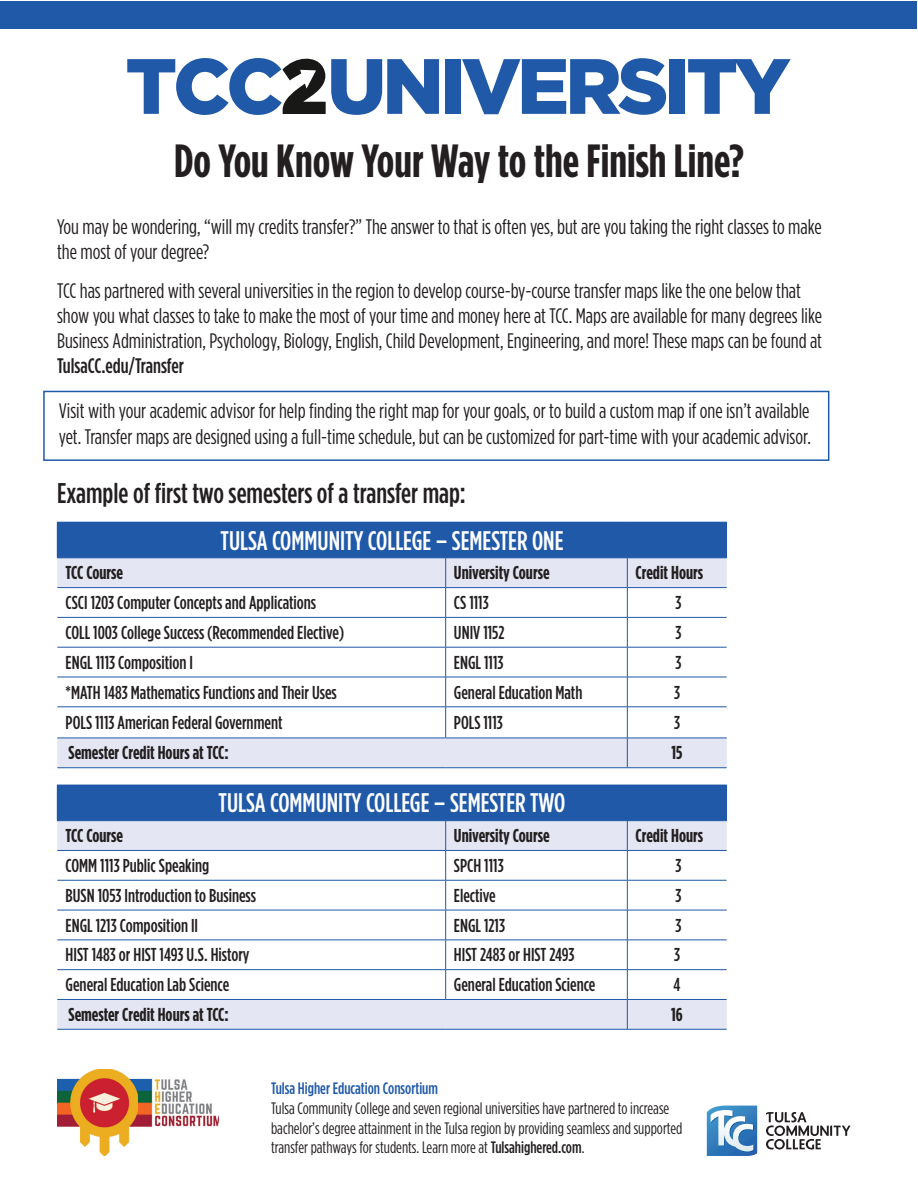
<style>
.page{position:relative;width:918px;height:1188px;background:#fff}
.page>*{position:absolute;margin:0;border:0;box-sizing:border-box;transform-origin:0 0}
.t1{font:700 46.5px "Gotham Condensed";color:#231f20}
.t2{font:500 28.5px "Gotham Condensed";color:#231f20}
.t3{font:500 26.85px "Gotham Condensed";color:#fff}
.t4{font:21px/25.2px "Gotham Condensed";color:#231f20}
.t5{font:500 18.75px "Gotham Condensed";color:#231f20}
.t6{font:700 18.75px "Gotham Condensed";color:#231f20}
.t7{font:16.5px/19.8px "Gotham Condensed";color:#231f20}
.s1{font-weight:500}
.s2{font-weight:500;color:#2059a8}
</style>
<div class="page">
<div style="left:57px;top:522px;width:670px;height:36px;background:#2059a8"></div>
<svg style="left:57px;top:559px;width:670px;height:208px"></svg>
<hr style="left:446px;top:558px;width:181px;height:1px;background:#2059a8">
<hr style="left:446px;top:587px;width:181px;height:1px;background:#2059a8">
<hr style="left:446px;top:617px;width:181px;height:1px;background:#2059a8">
<hr style="left:446px;top:647px;width:181px;height:1px;background:#2059a8">
<hr style="left:446px;top:677px;width:181px;height:1px;background:#2059a8">
<hr style="left:446px;top:707px;width:181px;height:1px;background:#2059a8">
<hr style="left:57px;top:558px;width:389px;height:1px;background:#2059a8">
<hr style="left:57px;top:587px;width:389px;height:1px;background:#2059a8">
<hr style="left:57px;top:617px;width:389px;height:1px;background:#2059a8">
<svg style="left:445px;top:558px;width:1px;height:89px"></svg>
<hr style="left:57px;top:647px;width:389px;height:1px;background:#2059a8">
<hr style="left:445px;top:647px;width:1px;height:30px;background:#2059a8">
<hr style="left:57px;top:677px;width:389px;height:1px;background:#2059a8">
<hr style="left:445px;top:677px;width:1px;height:30px;background:#2059a8">
<hr style="left:57px;top:707px;width:389px;height:1px;background:#2059a8">
<hr style="left:445px;top:707px;width:1px;height:31px;background:#2059a8">
<hr style="left:57px;top:738px;width:389px;height:1px;background:#2059a8">
<hr style="left:446px;top:738px;width:181px;height:1px;background:#2059a8">
<hr style="left:57px;top:767px;width:389px;height:1px;background:#2059a8">
<hr style="left:446px;top:767px;width:181px;height:1px;background:#2059a8">
<hr style="left:627px;top:558px;width:100px;height:1px;background:#2059a8">
<hr style="left:627px;top:587px;width:100px;height:1px;background:#2059a8">
<hr style="left:627px;top:617px;width:100px;height:1px;background:#2059a8">
<hr style="left:627px;top:647px;width:100px;height:1px;background:#2059a8">
<hr style="left:627px;top:677px;width:100px;height:1px;background:#2059a8">
<hr style="left:627px;top:707px;width:100px;height:1px;background:#2059a8">
<hr style="left:627px;top:738px;width:100px;height:1px;background:#2059a8">
<hr style="left:627px;top:767px;width:100px;height:1px;background:#2059a8">
<svg style="left:627px;top:558px;width:1px;height:89px"></svg>
<hr style="left:627px;top:647px;width:1px;height:30px;background:#2059a8">
<hr style="left:627px;top:677px;width:1px;height:30px;background:#2059a8">
<hr style="left:627px;top:707px;width:1px;height:31px;background:#2059a8">
<svg style="left:627px;top:738px;width:1px;height:29px"></svg>
<div style="left:57px;top:785px;width:670px;height:36px;background:#2059a8"></div>
<svg style="left:57px;top:821px;width:670px;height:208px"></svg>
<hr style="left:446px;top:850px;width:181px;height:1px;background:#2059a8">
<hr style="left:446px;top:880px;width:181px;height:1px;background:#2059a8">
<hr style="left:446px;top:910px;width:181px;height:1px;background:#2059a8">
<hr style="left:446px;top:940px;width:181px;height:1px;background:#2059a8">
<hr style="left:446px;top:969px;width:181px;height:1px;background:#2059a8">
<hr style="left:57px;top:850px;width:389px;height:1px;background:#2059a8">
<hr style="left:57px;top:880px;width:389px;height:1px;background:#2059a8">
<svg style="left:445px;top:821px;width:1px;height:89px"></svg>
<hr style="left:57px;top:910px;width:389px;height:1px;background:#2059a8">
<hr style="left:445px;top:910px;width:1px;height:30px;background:#2059a8">
<hr style="left:57px;top:940px;width:389px;height:1px;background:#2059a8">
<hr style="left:57px;top:969px;width:389px;height:1px;background:#2059a8">
<svg style="left:445px;top:940px;width:1px;height:59px"></svg>
<hr style="left:57px;top:999px;width:389px;height:1px;background:#2059a8">
<hr style="left:446px;top:999px;width:181px;height:1px;background:#2059a8">
<hr style="left:57px;top:1029px;width:389px;height:1px;background:#2059a8">
<hr style="left:446px;top:1029px;width:181px;height:1px;background:#2059a8">
<hr style="left:627px;top:850px;width:100px;height:1px;background:#2059a8">
<hr style="left:627px;top:880px;width:100px;height:1px;background:#2059a8">
<hr style="left:627px;top:910px;width:100px;height:1px;background:#2059a8">
<hr style="left:627px;top:940px;width:100px;height:1px;background:#2059a8">
<hr style="left:627px;top:969px;width:100px;height:1px;background:#2059a8">
<hr style="left:627px;top:999px;width:100px;height:1px;background:#2059a8">
<hr style="left:627px;top:1029px;width:100px;height:1px;background:#2059a8">
<svg style="left:627px;top:821px;width:1px;height:89px"></svg>
<hr style="left:627px;top:910px;width:1px;height:30px;background:#2059a8">
<svg style="left:627px;top:940px;width:1px;height:89px"></svg>
<svg style="left:127px;top:58px;width:312px;height:57px"></svg>
<div style="left:445px;top:59px;width:15px;height:55px;background:#2059a8"></div>
<svg style="left:462px;top:58px;width:204px;height:57px"></svg>
<div style="left:670px;top:59px;width:15px;height:55px;background:#2059a8"></div>
<svg style="left:688px;top:59px;width:103px;height:55px"></svg>
<img style="left:57px;top:1069px;width:162px;height:87px">
<div style="left:1px;top:1px;width:916px;height:28px;background:#2059a8"></div>
<div style="left:43px;top:391px;width:786px;height:70px;border:2px solid #2059a8"></div>
<svg style="left:707px;top:1106px;width:51px;height:50px"></svg>
<svg style="left:766px;top:1112px;width:85px;height:38px"></svg>
<p class="t1" style="left:174px;top:135px;width:571px">Do You Know Your Way to the Finish Line?</p>
<p class="t4" style="left:57px;top:214px;width:766px">You may be wondering, “will my credits transfer?” The answer to that is often yes, but are you taking the right classes to make the most of your degree?</p>
<p class="t4" style="left:57px;top:278px;width:767px">TCC has partnered with several universities in the region to develop course-by-course transfer maps like the one below that show you what classes to take to make the most of your time and money here at TCC. Maps are available for many degrees like Business Administration, Psychology, Biology, English, Child Development, Engineering, and more! These maps can be found at <span class="s1">TulsaCC.edu/Transfer</span></p>
<p class="t4" style="left:59px;top:398px;width:754px">Visit with your academic advisor for help finding the right map for your goals, or to build a custom map if one isn’t available yet. Transfer maps are designed using a full-time schedule, but can be customized for part-time with your academic advisor.</p>
<p class="t2" style="left:57px;top:477px;width:410px">Example of first two semesters of a transfer map:</p>
<p class="t3" style="left:221px;top:525px;width:345px">TULSA COMMUNITY COLLEGE – SEMESTER ONE</p>
<p class="t6" style="left:66px;top:562px;width:59px">TCC Course</p>
<p class="t6" style="left:454px;top:562px;width:97px">University Course</p>
<p class="t6" style="left:636px;top:562px;width:69px">Credit Hours</p>
<p class="t5" style="left:66px;top:592px;width:252px">CSCI 1203 Computer Concepts and Applications</p>
<p class="t5" style="left:454px;top:592px;width:36px">CS 1113</p>
<p class="t5" style="left:676px;top:592px;width:8px">3</p>
<p class="t5" style="left:66px;top:622px;width:280px">COLL 1003 College Success (Recommended Elective)</p>
<p class="t5" style="left:454px;top:622px;width:52px">UNIV 1152</p>
<p class="t5" style="left:676px;top:622px;width:8px">3</p>
<p class="t5" style="left:66px;top:652px;width:129px">ENGL 1113 Composition I</p>
<p class="t5" style="left:454px;top:652px;width:51px">ENGL 1113</p>
<p class="t5" style="left:676px;top:652px;width:8px">3</p>
<p class="t5" style="left:66px;top:682px;width:273px">*MATH 1483 Mathematics Functions and Their Uses</p>
<p class="t5" style="left:454px;top:682px;width:130px">General Education Math</p>
<p class="t5" style="left:674px;top:682px;width:8px">3</p>
<p class="t5" style="left:66px;top:712px;width:218px">POLS 1113 American Federal Government</p>
<p class="t5" style="left:454px;top:712px;width:50px">POLS 1113</p>
<p class="t5" style="left:674px;top:712px;width:8px">3</p>
<p class="t6" style="left:69px;top:742px;width:162px">Semester Credit Hours at TCC:</p>
<p class="t6" style="left:672px;top:742px;width:12px">15</p>
<p class="t3" style="left:219px;top:788px;width:348px">TULSA COMMUNITY COLLEGE – SEMESTER TWO</p>
<p class="t6" style="left:66px;top:825px;width:59px">TCC Course</p>
<p class="t6" style="left:454px;top:825px;width:97px">University Course</p>
<p class="t6" style="left:636px;top:825px;width:69px">Credit Hours</p>
<p class="t5" style="left:66px;top:855px;width:145px">COMM 1113 Public Speaking</p>
<p class="t5" style="left:454px;top:855px;width:51px">SPCH 1113</p>
<p class="t5" style="left:676px;top:855px;width:8px">3</p>
<p class="t5" style="left:66px;top:885px;width:192px">BUSN 1053 Introduction to Business</p>
<p class="t5" style="left:454px;top:885px;width:43px">Elective</p>
<p class="t5" style="left:676px;top:885px;width:8px">3</p>
<p class="t5" style="left:66px;top:915px;width:134px">ENGL 1213 Composition II</p>
<p class="t5" style="left:454px;top:915px;width:53px">ENGL 1213</p>
<p class="t5" style="left:676px;top:915px;width:8px">3</p>
<p class="t5" style="left:66px;top:944px;width:185px">HIST 1483 or HIST 1493 U.S. History</p>
<p class="t5" style="left:454px;top:944px;width:122px">HIST 2483 or HIST 2493</p>
<p class="t5" style="left:674px;top:944px;width:8px">3</p>
<p class="t5" style="left:66px;top:974px;width:165px">General Education Lab Science</p>
<p class="t5" style="left:454px;top:974px;width:143px">General Education Science</p>
<p class="t5" style="left:674px;top:974px;width:8px">4</p>
<p class="t6" style="left:69px;top:1004px;width:162px">Semester Credit Hours at TCC:</p>
<p class="t6" style="left:671px;top:1004px;width:13px">16</p>
<p class="t7" style="left:271px;top:1078px;width:413px"><span class="s2">Tulsa Higher Education Consortium<br></span>Tulsa Community College and seven regional universities have partnered to increase bachelor’s degree attainment in the Tulsa region by providing seamless and supported transfer pathways for students. Learn more at <span class="s1">Tulsahighered.com</span>.</p>
</div>
